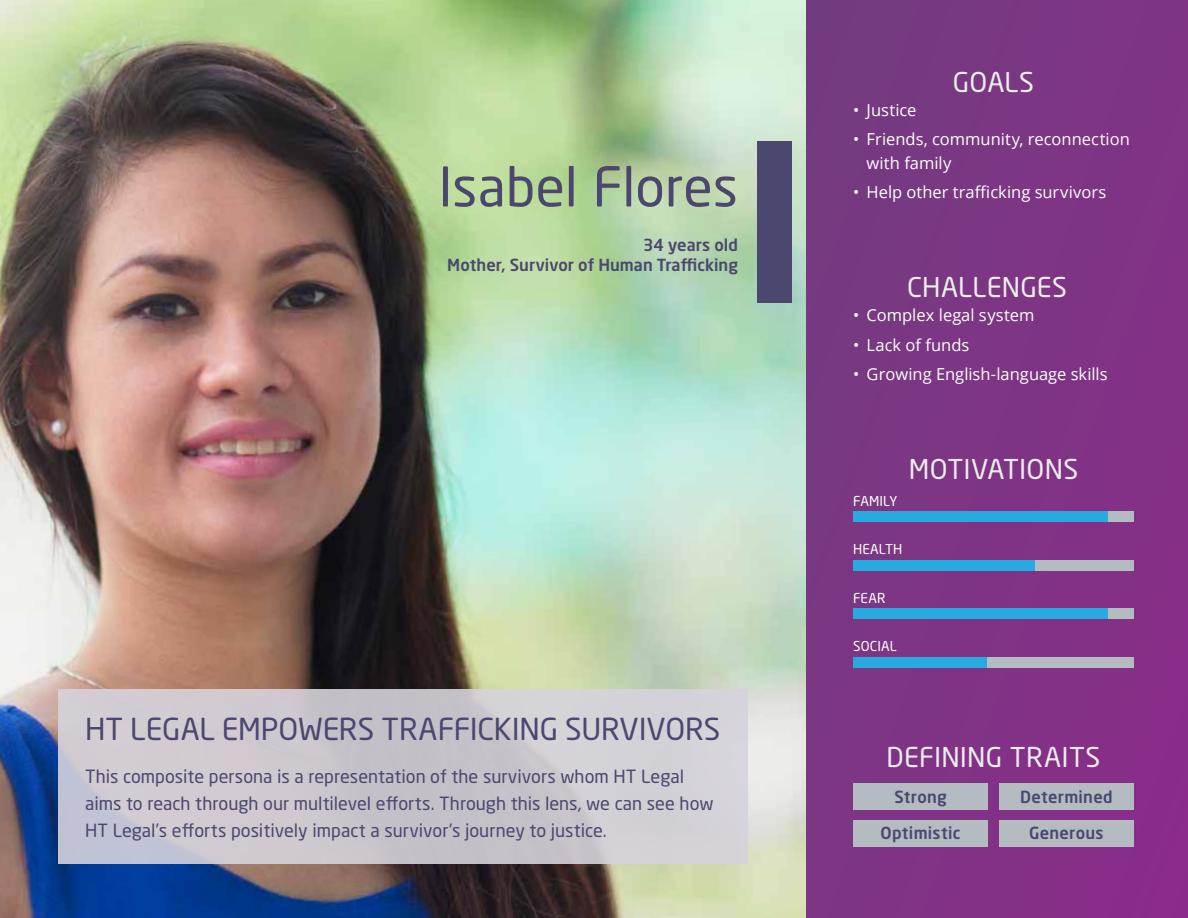
<style>
.page{position:relative;width:1188px;height:918px;background:#7d3584}
.page>*{position:absolute;margin:0;border:0;box-sizing:border-box;transform-origin:0 0}
.t1{font:54px "Neo Sans W1 G";color:#4b476f}
.t2{font:30px "Neo Sans W1 G";letter-spacing:-.005em;color:#4b476f}
.t3{font:27px "Neo Sans W1 G";letter-spacing:.01em;color:#ededee}
.t4{font:18px/27px "Neo Sans W1 G";color:#4b476f}
.t5{font:16.5px/24px "Open Sans";color:#fff}
.t6{font:500 16.5px/19.8px "Neo Sans W1 G";letter-spacing:.01em;color:#4b476f;text-align:right}
.t7{font:13.5px "Neo Sans W1 G";letter-spacing:.01em;color:#fff}
</style>
<div class="page">
<img style="left:0;top:0;width:806px;height:918px">
<div style="left:757px;top:141px;width:35px;height:162px;background:#4b476f"></div>
<div style="left:853px;top:657px;width:281px;height:11px;background:#b4bcc2"></div>
<div style="left:853px;top:657px;width:134px;height:11px;background:#28aae1"></div>
<div style="left:853px;top:608px;width:281px;height:11px;background:#b4bcc2"></div>
<div style="left:853px;top:608px;width:255px;height:11px;background:#28aae1"></div>
<div style="left:853px;top:560px;width:281px;height:11px;background:#b4bcc2"></div>
<div style="left:853px;top:560px;width:181px;height:11px;background:#28aae1"></div>
<div style="left:853px;top:511px;width:281px;height:11px;background:#b4bcc2"></div>
<div style="left:853px;top:511px;width:255px;height:11px;background:#28aae1"></div>
<div style="left:853px;top:783px;width:135px;height:27px;background:#b4bcc2"></div>
<div style="left:853px;top:820px;width:135px;height:27px;background:#b4bcc2"></div>
<div style="left:999px;top:783px;width:135px;height:27px;background:#b4bcc2"></div>
<div style="left:999px;top:820px;width:135px;height:27px;background:#b4bcc2"></div>
<div style="left:58px;top:690px;width:689px;height:174px;background:linear-gradient(to right,#cac4ce,#d0ced3)"></div>
<h1 class="t1" style="left:438px;top:154px;width:301px">Isabel Flores</h1>
<p class="t6" style="left:447px;top:235px;width:292px">34 years old<br>Mother, Survivor of Human Trafficking</p>
<h2 class="t2" style="left:85px;top:710px;width:637px">HT LEGAL EMPOWERS TRAFFICKING SURVIVORS</h2>
<p class="t4" style="left:85px;top:763px;width:630px">This composite persona is a representation of the survivors whom HT Legal aims to reach through our multilevel efforts. Through this lens, we can see how<br>HT Legal’s efforts positively impact a survivor’s journey to justice.</p>
<h3 class="t3" style="left:953px;top:65px;width:83px">GOALS</h3>
<p class="t5" style="left:853px;top:97px;width:65px">• Justice</p>
<p class="t5" style="left:867px;top:127px;width:265px;text-indent:-13px">• Friends, community, reconnection with family</p>
<p class="t5" style="left:853px;top:180px;width:255px">• Help other trafficking survivors</p>
<h3 class="t3" style="left:907px;top:271px;width:161px">CHALLENGES</h3>
<p class="t5" style="left:853px;top:303px;width:183px">• Complex legal system</p>
<p class="t5" style="left:853px;top:332px;width:118px">• Lack of funds</p>
<p class="t5" style="left:853px;top:362px;width:256px">• Growing English-language skills</p>
<p class="t7" style="left:853px;top:493px;width:46px">FAMILY</p>
<h3 class="t3" style="left:909px;top:453px;width:171px">MOTIVATIONS</h3>
<p class="t7" style="left:853px;top:541px;width:51px">HEALTH</p>
<p class="t7" style="left:853px;top:590px;width:34px">FEAR</p>
<p class="t7" style="left:853px;top:638px;width:45px">SOCIAL</p>
<h3 class="t3" style="left:887px;top:740px;width:215px">DEFINING TRAITS</h3>
<p class="t6" style="left:894px;top:786px;width:54px">Strong</p>
<p class="t6" style="left:881px;top:823px;width:81px">Optimistic</p>
<p class="t6" style="left:1020px;top:786px;width:94px">Determined</p>
<p class="t6" style="left:1029px;top:823px;width:76px">Generous</p>
</div>
